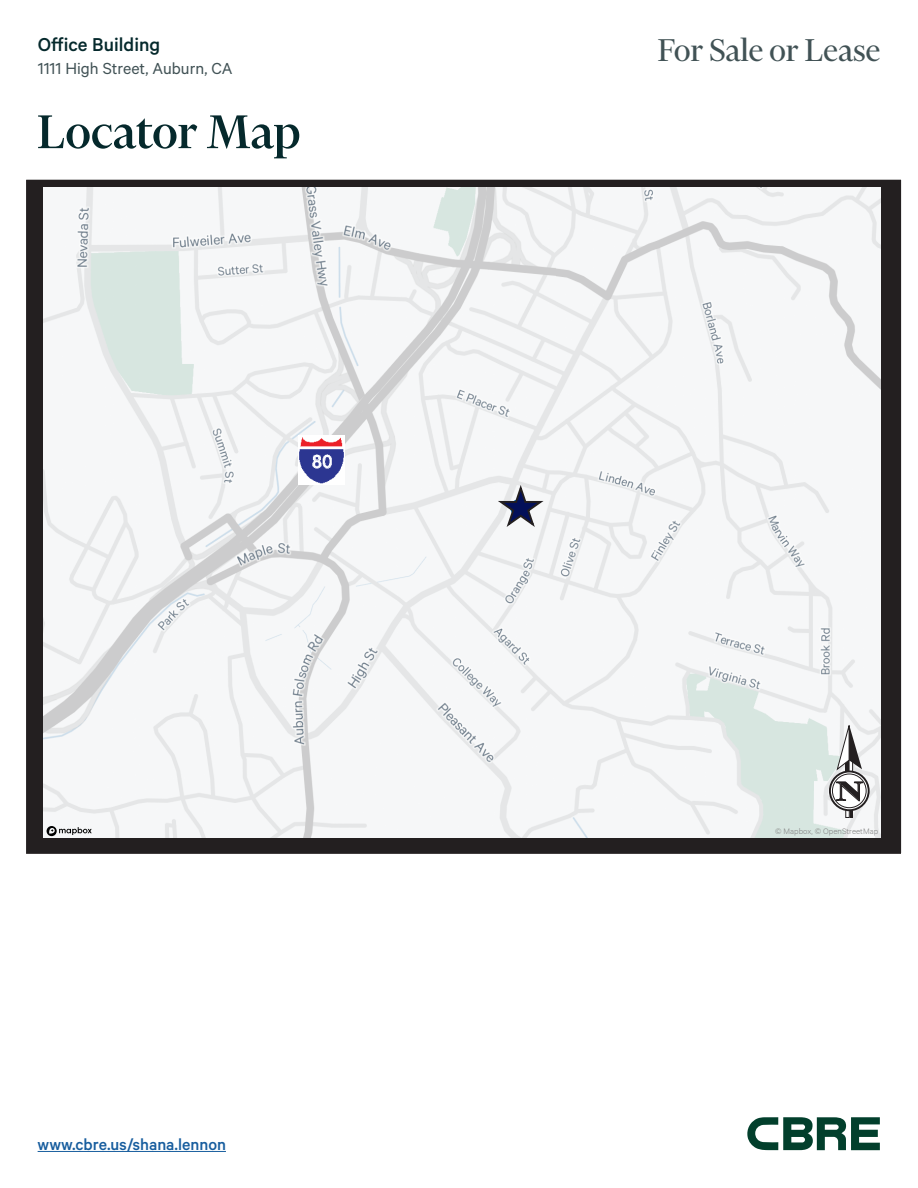
<style>
.page{position:relative;width:918px;height:1188px;background:#fff}
.page>*{position:absolute;margin:0;border:0;box-sizing:border-box;transform-origin:0 0}
.t1{font:500 54px "Financier Display";color:#05292c}
.t2{font:36px "Financier Display";color:#415255}
.t3{font:700 27.45px "Times New Roman";color:#231f20;scale:1.4 1}
.t4{font:500 21px "Calibre";color:#05292c}
.t5{font:500 18px "Calibre";color:#175d9e}
.t6{font:18px "Calibre";color:#415255}
.t7{font:300 9.15px "Calibre";color:#808080}
</style>
<div class="page">
<hr style="left:38px;top:1151px;width:188px;height:1px;background:#175d9e">
<svg style="left:747px;top:1117px;width:133px;height:33px"></svg>
<div style="left:25px;top:179px;width:877px;height:676px;background:#231f20"></div>
<img style="left:44px;top:188px;width:837px;height:649px">
<svg style="left:47px;top:826px;width:45px;height:10px"></svg>
<hr style="left:849px;top:786px;width:4px;height:32px;background:#231f20">
<hr style="left:846px;top:786px;width:3px;height:31px;background:#fff">
<div style="left:845px;top:786px;width:5px;height:32px;border:1px solid #231f20"></div>
<svg style="left:836px;top:725px;width:26px;height:46px"></svg>
<svg style="left:830px;top:771px;width:39px;height:39px"></svg>
<div style="left:829px;top:771px;width:41px;height:40px;border:2px solid #231f20;border-radius:50%"></div>
<div style="left:832px;top:774px;width:34px;height:34px;background:#fff;border-radius:50%"></div>
<div style="left:832px;top:774px;width:35px;height:34px;border:1px solid #231f20;border-radius:50%"></div>
<svg style="left:495px;top:486px;width:52px;height:44px;background:#b4b6c2"></svg>
<img style="left:299px;top:435px;width:46px;height:50px">
<p class="t4" style="left:38px;top:33px;width:124px">Office Building</p>
<p class="t6" style="left:38px;top:58px;width:196px">1111 High Street, Auburn, CA</p>
<h1 class="t1" style="left:37px;top:103px;width:264px">Locator Map</h1>
<p class="t5" style="left:38px;top:1134px;width:190px">www.cbre.us/shana.lennon</p>
<h2 class="t2" style="left:658px;top:32px;width:224px">For Sale or Lease</h2>
<h3 class="t3" style="left:836px;top:771px;width:21px">N</h3>
<p class="t7" style="left:775px;top:826px;width:105px">© Mapbox, © OpenStreetMap</p>
</div>
